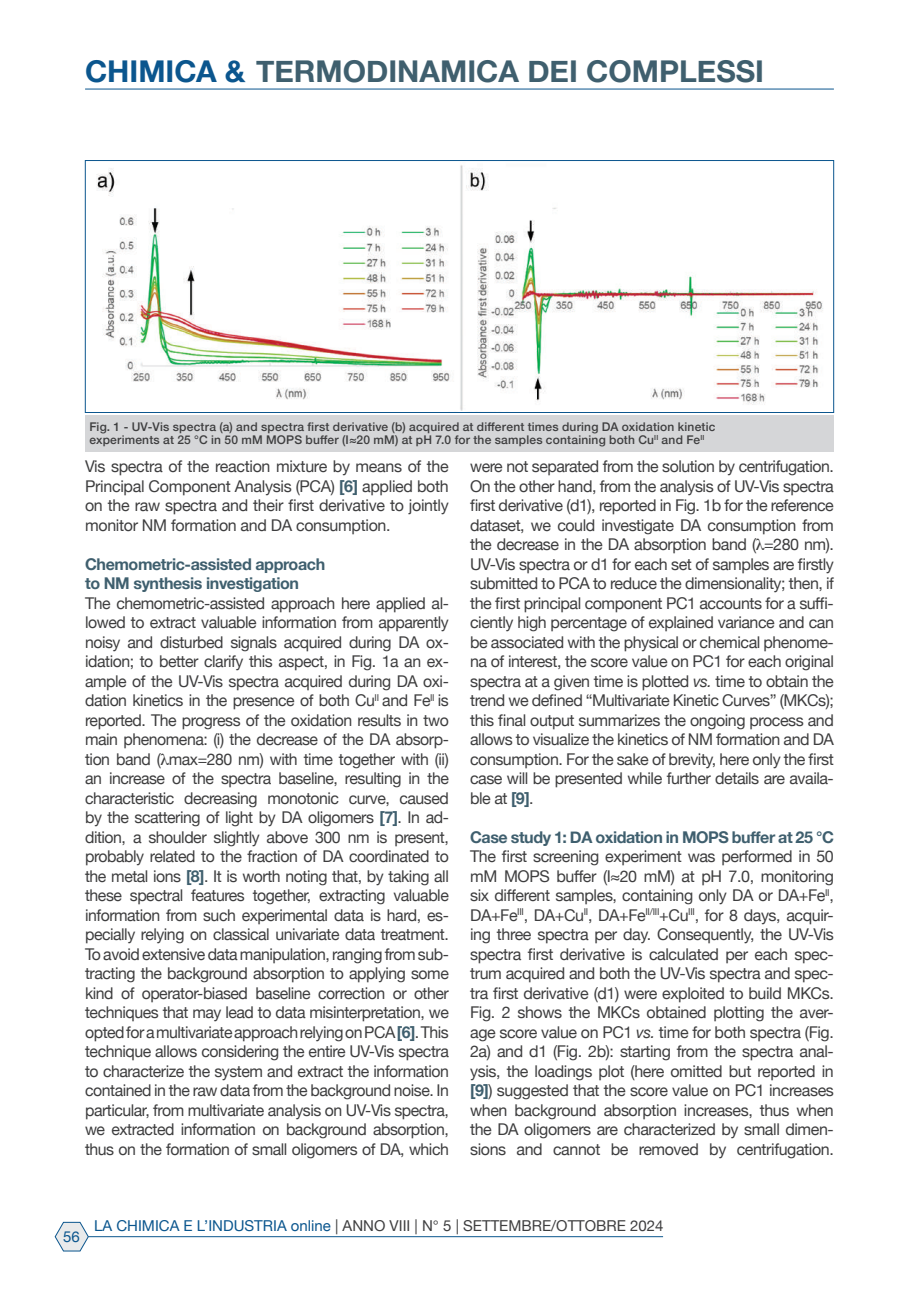
<style>
.page{position:relative;width:919px;height:1289px;background:#fff}
.page>*{position:absolute;margin:0;border:0;box-sizing:border-box;transform-origin:0 0}
.t1{font:700 30px "Helvetica Neue";color:#3f5f6e}
.t2{font:16.2px/19.5px "Helvetica Neue";letter-spacing:-.03em;color:#3e3e3f;text-align:justify}
.t3{font:700 16.2px/19.5px "Helvetica Neue";letter-spacing:-.025em;color:#3f5f6e}
.t4{font:15px "Helvetica Neue";color:#3e3e3f}
.t5{font:15px "Helvetica Neue";color:#0b568e}
.t6{font:500 12px/13.5px "Helvetica Neue";letter-spacing:.015em;color:#3e3e3f}
.s1{color:#0b568e}
.s2{font-weight:700;color:#3f5f6e}
.s3{font-style:italic}
</style>
<div class="page">
<hr style="left:85px;top:89px;width:748px;height:1px;background:#0b568e">
<svg style="left:55px;top:1222px;width:33px;height:29px"></svg>
<hr style="left:88px;top:1236px;width:575px;height:1px;background:#0b568e">
<img style="left:97px;top:165px;width:726px;height:245px">
<div style="left:85px;top:160px;width:748px;height:252px;border:1px solid #0b568e"></div>
<div style="left:85px;top:416px;width:748px;height:36px;background:#d5d6d8"></div>
<h1 class="t1" style="left:85px;top:48px;width:680px"><span class="s1">CHIMICA &amp;</span> TERMODINAMICA DEI COMPLESSI</h1>
<p class="t6" style="left:89px;top:419px;width:627px">Fig. 1 - UV-Vis spectra (a) and spectra first derivative (b) acquired at different times during DA oxidation kinetic experiments at 25 °C in 50 mM MOPS buffer (I≈20 mM) at pH 7.0 for the samples containing both Cu<sup>II</sup> and Fe<sup>II</sup></p>
<p class="t2" style="left:85px;top:457px;width:365px">Vis spectra of the reaction mixture by means of the Principal Component Analysis (PCA) <span class="s2">[6]</span> applied both on the raw spectra and their first derivative to jointly monitor NM formation and DA consumption.</p>
<p class="t3" style="left:85px;top:554px;width:241px">Chemometric-assisted approach to NM synthesis investigation</p>
<p class="t2" style="left:85px;top:594px;width:365px">The chemometric-assisted approach here applied al&shy;lowed to extract valuable information from apparently noisy and disturbed signals acquired during DA ox&shy;idation; to better clarify this aspect, in Fig. 1a an ex&shy;ample of the UV-Vis spectra acquired during DA oxi&shy;dation kinetics in the presence of both Cu<sup>II</sup> and Fe<sup>II</sup> is reported. The progress of the oxidation results in two main phenomena: (i) the decrease of the DA absorp&shy;tion band ( max=280 nm) with time together with (ii) an increase of the spectra baseline, resulting in the characteristic decreasing monotonic curve, caused by the scattering of light by DA oligomers <span class="s2">[7]</span>. In ad&shy;dition, a shoulder slightly above 300 nm is present, probably related to the fraction of DA coordinated to the metal ions <span class="s2">[8]</span>. It is worth noting that, by taking all these spectral features together, extracting valuable information from such experimental data is hard, es&shy;pecially relying on classical univariate data treatment.<br>To avoid extensive data manipulation, ranging from sub&shy;tracting the background absorption to applying some kind of operator-biased baseline correction or other techniques that may lead to data misinterpretation, we opted for a multivariate approach relying on PCA <span class="s2">[6]</span>. This technique allows considering the entire UV-Vis spectra to characterize the system and extract the information contained in the raw data from the background noise. In particular, from multivariate analysis on UV-Vis spectra, we extracted information on background absorption, thus on the formation of small oligomers of DA, which</p>
<p class="t2" style="left:470px;top:457px;width:365px">were not separated from the solution by centrifugation.<br>On the other hand, from the analysis of UV-Vis spectra first derivative (d1), reported in Fig. 1b for the reference dataset, we could investigate DA consumption from the decrease in the DA absorption band ( =280 nm).<br>UV-Vis spectra or d1 for each set of samples are firstly submitted to PCA to reduce the dimensionality; then, if the first principal component PC1 accounts for a suffi&shy;ciently high percentage of explained variance and can be associated with the physical or chemical phenome&shy;na of interest, the score value on PC1 for each original spectra at a given time is plotted <span class="s3">vs.</span> time to obtain the trend we defined “Multivariate Kinetic Curves” (MKCs); this final output summarizes the ongoing process and allows to visualize the kinetics of NM formation and DA consumption. For the sake of brevity, here only the first case will be presented while further details are availa&shy;ble at <span class="s2">[9]</span>.</p>
<p class="t3" style="left:470px;top:827px;width:365px">Case study 1: DA oxidation in MOPS buffer at 25 °C</p>
<p class="t2" style="left:470px;top:847px;width:365px">The first screening experiment was performed in 50 mM MOPS buffer (I≈20 mM) at pH 7.0, monitoring six different samples, containing only DA or DA+Fe<sup>II</sup>, DA+Fe<sup>III</sup>, DA+Cu<sup>II</sup>, DA+Fe<sup>II/III</sup>+Cu<sup>III</sup>, for 8 days, acquir&shy;ing three spectra per day. Consequently, the UV-Vis spectra first derivative is calculated per each spec&shy;trum acquired and both the UV-Vis spectra and spec&shy;tra first derivative (d1) were exploited to build MKCs.<br>Fig. 2 shows the MKCs obtained plotting the aver&shy;age score value on PC1 <span class="s3">vs.</span> time for both spectra (Fig.<br>2a) and d1 (Fig. 2b): starting from the spectra anal&shy;ysis, the loadings plot (here omitted but reported in <span class="s2">[9]</span>) suggested that the score value on PC1 increases when background absorption increases, thus when the DA oligomers are characterized by small dimen&shy;sions and cannot be removed by centrifugation.</p>
<p class="t5" style="left:63px;top:1225px;width:18px">56</p>
<p class="t4" style="left:94px;top:1214px;width:571px"><span class="s1">LA CHIMICA E L’INDUSTRIA online</span> | ANNO VIII | N° 5 | SETTEMBRE/OTTOBRE 2024</p>
</div>
